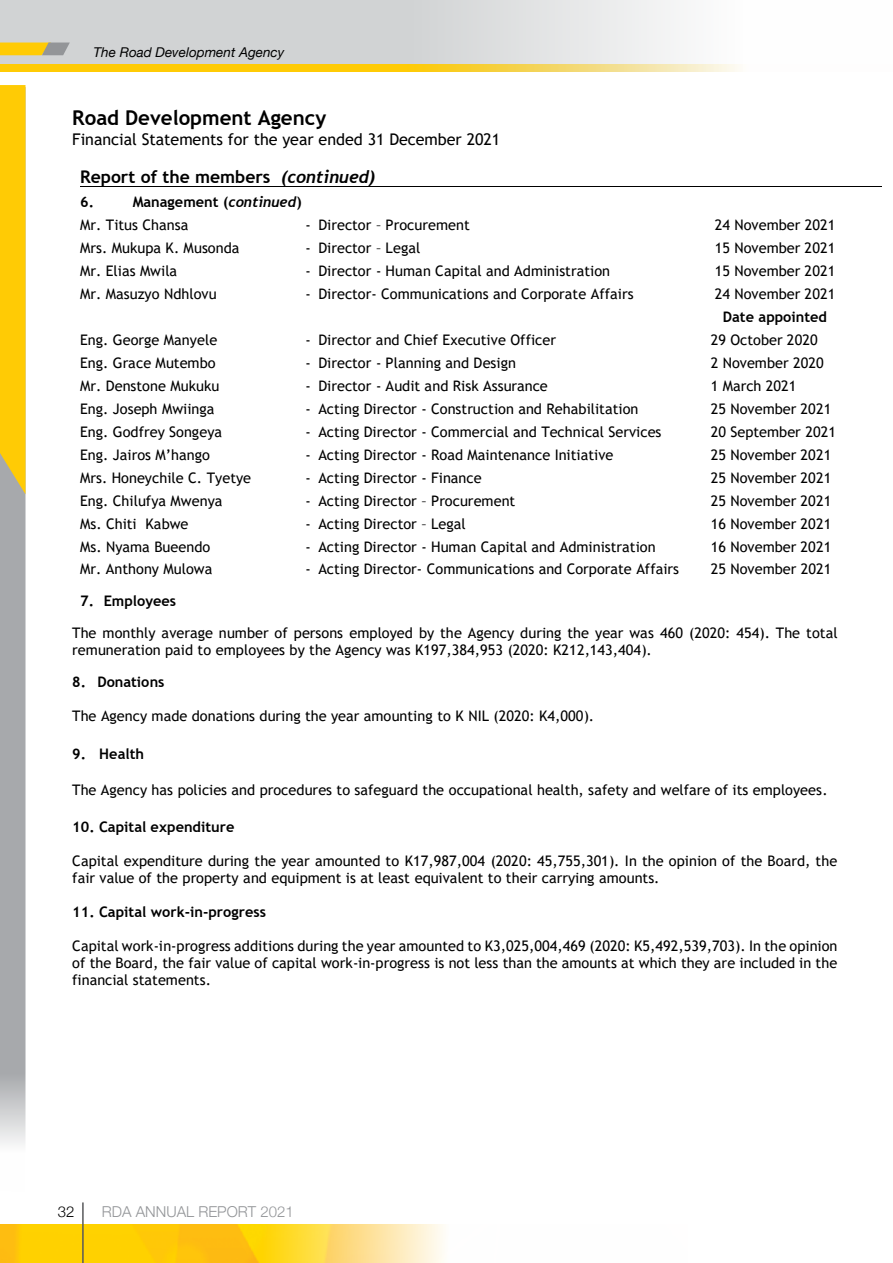
<style>
.page{position:relative;width:893px;height:1263px;background:#fff}
.page>*{position:absolute;margin:0;border:0;box-sizing:border-box;transform-origin:0 0}
.t1{font:700 20.55px "Trebuchet MS";color:#000}
.t2{font:700 17.55px "Trebuchet MS";color:#000}
.t3{font:16.05px "Trebuchet MS";letter-spacing:-.005em;color:#000}
.t4{font:300 15px "Helvetica Neue";color:#939598}
.t5{font:300 15px "Helvetica Neue";color:#000}
.t6{font:14.55px/17px "Trebuchet MS";color:#000}
.t7{font:700 14.55px "Trebuchet MS";color:#000}
.t8{font:italic 13.5px "Helvetica Neue";color:#000}
.s1{font-family:"Trebuchet";font-style:italic}
.s2{font-weight:700}
.s3{font-family:"Trebuchet";font-weight:700;font-style:italic}
</style>
<div class="page">
<div style="left:0;top:0;width:892px;height:72px;background:linear-gradient(to right,#c4c6c7,#fefefe)"></div>
<svg style="left:0;top:85px;width:26px;height:1060px"></svg>
<img style="left:0;top:1225px;width:444px;height:38px">
<hr style="left:82px;top:1202px;width:2px;height:61px;background:#58595b">
<svg style="left:0;top:43px;width:70px;height:12px"></svg>
<svg style="left:0;top:64px;width:892px;height:8px"></svg>
<hr style="left:80px;top:186px;width:623px;height:1px;background:#000">
<hr style="left:703px;top:186px;width:145px;height:1px;background:#000">
<hr style="left:849px;top:186px;width:32px;height:1px;background:#000">
<p class="t8" style="left:94px;top:42px;width:192px">The Road Development Agency</p>
<h1 class="t1" style="left:72px;top:105px;width:255px">Road Development Agency</h1>
<p class="t3" style="left:72px;top:129px;width:430px">Financial Statements for the year ended 31 December 2021</p>
<p class="t2" style="left:80px;top:165px;width:297px">Report of the members <span class="s1">(continued)</span></p>
<p class="t7" style="left:80px;top:192px;width:15px">6.</p>
<p class="t6" style="left:80px;top:190px;width:223px;line-height:23.1px;text-indent:53px"><span class="s2">Management (</span><span class="s3">continued</span><span class="s2">)<br></span>Mr. Titus Chansa</p>
<p class="t6" style="left:305px;top:216px;width:166px">- Director – Procurement</p>
<p class="t6" style="left:715px;top:216px;width:122px">24 November 2021</p>
<p class="t6" style="left:80px;top:239px;width:161px">Mrs. Mukupa K. Musonda</p>
<p class="t6" style="left:305px;top:239px;width:116px">- Director – Legal</p>
<p class="t6" style="left:715px;top:239px;width:122px">15 November 2021</p>
<p class="t6" style="left:80px;top:262px;width:98px">Mr. Elias Mwila</p>
<p class="t6" style="left:305px;top:262px;width:306px">- Director - Human Capital and Administration</p>
<p class="t6" style="left:715px;top:262px;width:122px">15 November 2021</p>
<p class="t6" style="left:80px;top:285px;width:138px">Mr. Masuzyo Ndhlovu</p>
<p class="t6" style="left:305px;top:285px;width:330px">- Director- Communications and Corporate Affairs</p>
<p class="t6" style="left:715px;top:285px;width:122px">24 November 2021</p>
<p class="t7" style="left:723px;top:307px;width:106px">Date appointed</p>
<p class="t6" style="left:80px;top:331px;width:139px">Eng. George Manyele</p>
<p class="t6" style="left:305px;top:331px;width:252px">- Director and Chief Executive Officer</p>
<p class="t6" style="left:711px;top:331px;width:108px">29 October 2020</p>
<p class="t6" style="left:80px;top:354px;width:137px">Eng. Grace Mutembo</p>
<p class="t6" style="left:305px;top:354px;width:212px">- Director - Planning and Design</p>
<p class="t6" style="left:711px;top:354px;width:115px">2 November 2020</p>
<p class="t6" style="left:80px;top:377px;width:141px">Mr. Denstone Mukuku</p>
<p class="t6" style="left:305px;top:377px;width:244px">- Director - Audit and Risk Assurance</p>
<p class="t6" style="left:711px;top:377px;width:87px">1 March 2021</p>
<p class="t6" style="left:80px;top:400px;width:136px">Eng. Joseph Mwiinga</p>
<p class="t6" style="left:305px;top:400px;width:335px">- Acting Director - Construction and Rehabilitation</p>
<p class="t6" style="left:711px;top:400px;width:122px">25 November 2021</p>
<p class="t6" style="left:80px;top:423px;width:144px">Eng. Godfrey Songeya</p>
<p class="t6" style="left:305px;top:423px;width:357px">- Acting Director - Commercial and Technical Services</p>
<p class="t6" style="left:711px;top:423px;width:127px">20 September 2021</p>
<p class="t6" style="left:80px;top:446px;width:131px">Eng. Jairos M’hango</p>
<p class="t6" style="left:305px;top:446px;width:309px">- Acting Director - Road Maintenance Initiative</p>
<p class="t6" style="left:711px;top:446px;width:122px">25 November 2021</p>
<p class="t6" style="left:80px;top:469px;width:172px">Mrs. Honeychile C. Tyetye</p>
<p class="t6" style="left:305px;top:469px;width:178px">- Acting Director - Finance</p>
<p class="t6" style="left:711px;top:469px;width:122px">25 November 2021</p>
<p class="t6" style="left:80px;top:492px;width:144px">Eng. Chilufya Mwenya</p>
<p class="t6" style="left:305px;top:492px;width:211px">- Acting Director – Procurement</p>
<p class="t6" style="left:711px;top:492px;width:122px">25 November 2021</p>
<p class="t6" style="left:80px;top:515px;width:110px">Ms. Chiti Kabwe</p>
<p class="t6" style="left:305px;top:515px;width:162px">- Acting Director – Legal</p>
<p class="t6" style="left:711px;top:515px;width:122px">16 November 2021</p>
<p class="t6" style="left:80px;top:538px;width:132px">Ms. Nyama Bueendo</p>
<p class="t6" style="left:305px;top:538px;width:352px">- Acting Director - Human Capital and Administration</p>
<p class="t6" style="left:711px;top:538px;width:122px">16 November 2021</p>
<p class="t6" style="left:80px;top:561px;width:134px">Mr. Anthony Mulowa</p>
<p class="t6" style="left:305px;top:561px;width:375px">- Acting Director- Communications and Corporate Affairs</p>
<p class="t6" style="left:711px;top:561px;width:122px">25 November 2021</p>
<p class="t7" style="left:80px;top:592px;width:98px">7. Employees</p>
<p class="t6" style="left:72px;top:624px;width:767px">The monthly average number of persons employed by the Agency during the year was 460 (2020: 454). The total remuneration paid to employees by the Agency was K197,384,953 (2020: K212,143,404).</p>
<p class="t7" style="left:72px;top:673px;width:94px">8. Donations</p>
<p class="t6" style="left:72px;top:708px;width:523px">The Agency made donations during the year amounting to K NIL (2020: K4,000).</p>
<p class="t7" style="left:72px;top:744px;width:73px">9. Health</p>
<p class="t6" style="left:72px;top:782px;width:757px">The Agency has policies and procedures to safeguard the occupational health, safety and welfare of its employees.</p>
<p class="t7" style="left:72px;top:818px;width:164px">10. Capital expenditure</p>
<p class="t6" style="left:72px;top:852px;width:766px">Capital expenditure during the year amounted to K17,987,004 (2020: 45,755,301). In the opinion of the Board, the fair value of the property and equipment is at least equivalent to their carrying amounts.</p>
<p class="t7" style="left:72px;top:902px;width:195px">11. Capital work-in-progress</p>
<p class="t6" style="left:72px;top:937px;width:767px;text-align:justify">Capital work-in-progress additions during the year amounted to K3,025,004,469 (2020: K5,492,539,703). In the opinion of the Board, the fair value of capital work-in-progress is not less than the amounts at which they are included in the financial statements.</p>
<p class="t5" style="left:58px;top:1199px;width:18px">32</p>
<p class="t4" style="left:102px;top:1199px;width:193px">RDA ANNUAL REPORT 2021</p>
</div>
